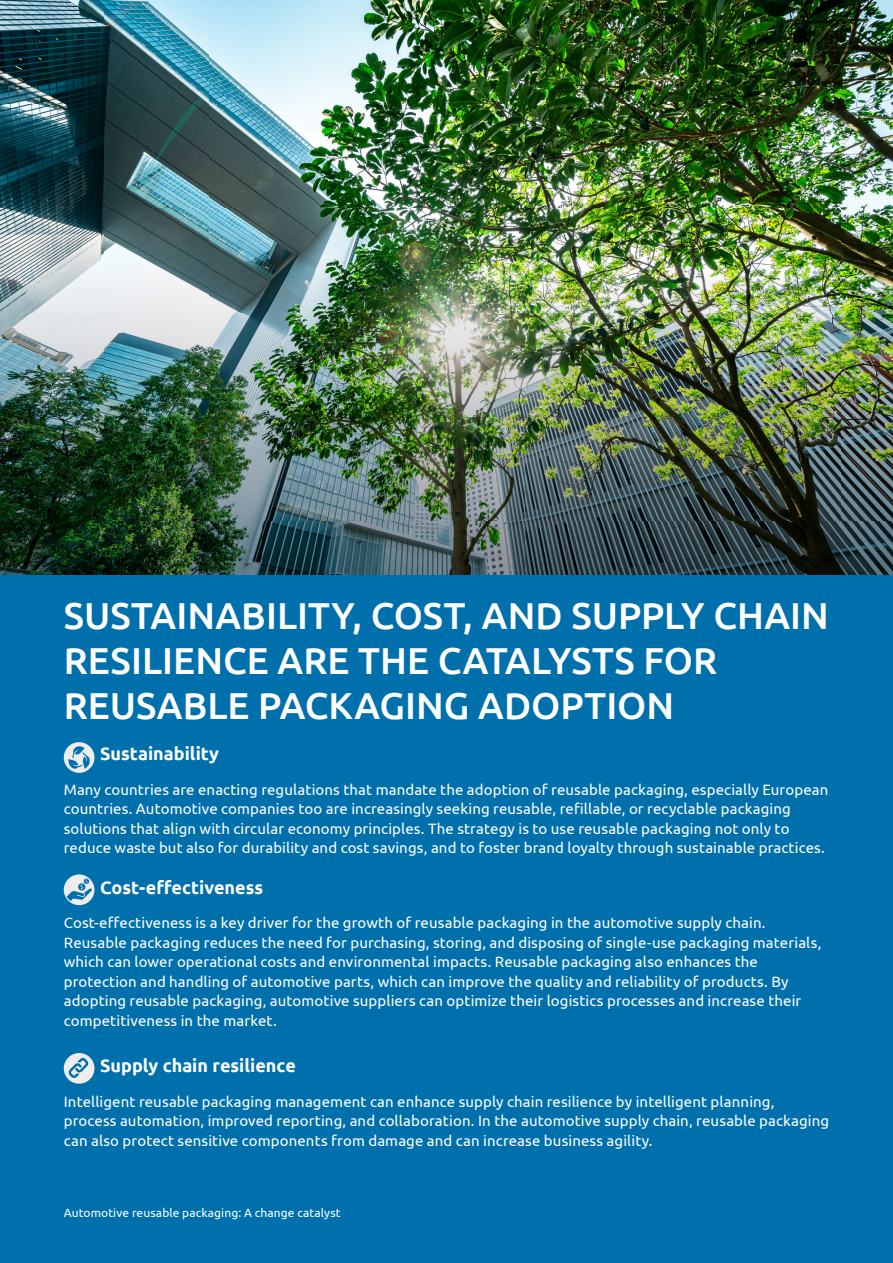
<style>
.page{position:relative;width:893px;height:1263px;background:#0070ad}
.page>*{position:absolute;margin:0;border:0;box-sizing:border-box;transform-origin:0 0}
.t1{font:500 37.5px/45px "Ubuntu";color:#fff}
.t2{font:700 18px "Ubuntu";color:#fff}
.t3{font:15px/19.5px "Ubuntu";letter-spacing:.01em;color:#fff}
.t4{font:12px "Ubuntu";letter-spacing:.01em;color:#fff}
</style>
<div class="page">
<div style="left:64px;top:742px;width:30px;height:31px;background:#ededed;border-radius:50%"></div>
<svg style="left:68px;top:746px;width:22px;height:23px"></svg>
<div style="left:64px;top:874px;width:30px;height:31px;background:#ededed;border-radius:50%"></div>
<svg style="left:66px;top:878px;width:26px;height:23px"></svg>
<div style="left:64px;top:1053px;width:30px;height:31px;background:#ededed;border-radius:50%"></div>
<svg style="left:68px;top:1057px;width:21px;height:21px"></svg>
<img style="left:0;top:0;width:893px;height:574px">
<h1 class="t1" style="left:64px;top:591px;width:767px">SUSTAINABILITY, COST, AND SUPPLY CHAIN<br>RESILIENCE ARE THE CATALYSTS FOR<br>REUSABLE PACKAGING ADOPTION</h1>
<p class="t2" style="left:100px;top:743px;width:120px">Sustainability</p>
<p class="t3" style="left:64px;top:779px;width:766px">Many countries are enacting regulations that mandate the adoption of reusable packaging, especially European countries. Automotive companies too are increasingly seeking reusable, refillable, or recyclable packaging solutions that align with circular economy principles. The strategy is to use reusable packaging not only to reduce waste but also for durability and cost savings, and to foster brand loyalty through sustainable practices.</p>
<p class="t2" style="left:100px;top:876px;width:165px">Cost-effectiveness</p>
<p class="t3" style="left:64px;top:913px;width:759px">Cost-effectiveness is a key driver for the growth of reusable packaging in the automotive supply chain.<br>Reusable packaging reduces the need for purchasing, storing, and disposing of single-use packaging materials, which can lower operational costs and environmental impacts. Reusable packaging also enhances the protection and handling of automotive parts, which can improve the quality and reliability of products. By adopting reusable packaging, automotive suppliers can optimize their logistics processes and increase their competitiveness in the market.</p>
<p class="t2" style="left:100px;top:1054px;width:197px">Supply chain resilience</p>
<p class="t3" style="left:64px;top:1091px;width:767px">Intelligent reusable packaging management can enhance supply chain resilience by intelligent planning, process automation, improved reporting, and collaboration. In the automotive supply chain, reusable packaging can also protect sensitive components from damage and can increase business agility.</p>
<p class="t4" style="left:64px;top:1205px;width:278px">Automotive reusable packaging: A change catalyst</p>
</div>
